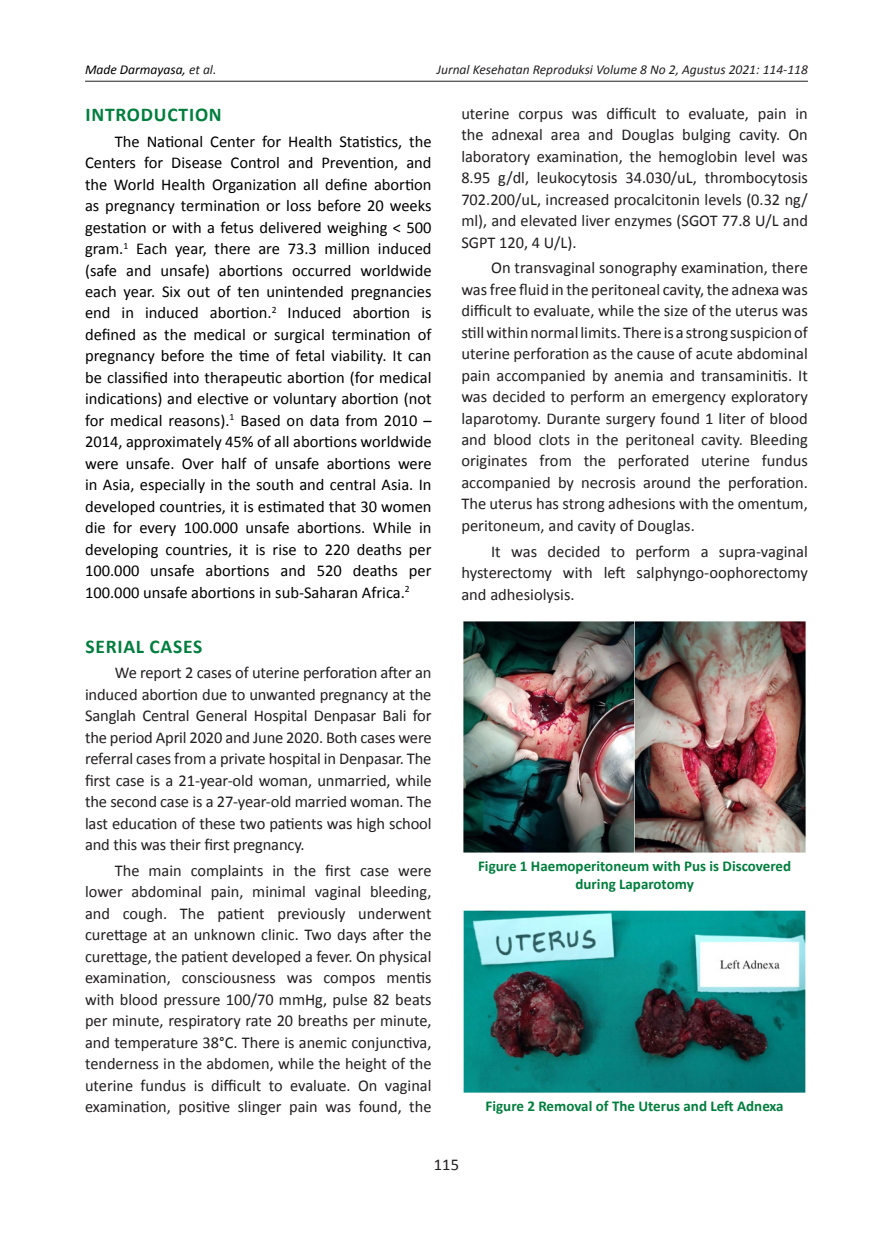
<style>
.page{position:relative;width:893px;height:1234px;background:#fff}
.page>*{position:absolute;margin:0;border:0;box-sizing:border-box;transform-origin:0 0}
.Sub-1{font:700 19.5px "Calibri";letter-spacing:.04em;color:#007e3d}
.Body-2{font:16.5px/21.5px "Calibri";color:#231f20;text-align:justify}
.Body-2-2{font:16.5px/21.5px "Calibri";color:#000;text-align:justify}
.Tabel_judul{font:700 15px/18px "Calibri";color:#007e3d;text-align:center}
.t1{font:italic 13.5px "Calibri";color:#231f20}
.t2{font:italic 13.5px "Calibri";color:#000}
.s1{color:#231f20}
</style>
<div class="page">
<hr style="left:85px;top:81px;width:723px;height:1px;background:#231f20">
<img style="left:463px;top:621px;width:343px;height:232px">
<img style="left:463px;top:910px;width:343px;height:183px">
<p class="t2" style="left:85px;top:60px;width:133px">Made Darmayasa, <span class="s1">et al.</span></p>
<p class="t1" style="left:437px;top:60px;width:373px">Jurnal Kesehatan Reproduksi Volume 8 No 2, Agustus 2021: 114-118</p>
<p class="Sub-1" style="left:85px;top:102px;width:138px">INTRODUCTION</p>
<p class="Body-2-2" style="left:85px;top:130px;width:348px;text-indent:30px">The National Center for Health Statistics, the Centers for Disease Control and Prevention, and the World Health Organization all define abortion as pregnancy termination or loss before 20 weeks gestation or with a fetus delivered weighing &lt; 500 gram.<sup>1</sup> Each year, there are 73.3 million induced (safe and unsafe) abortions occurred worldwide each year. Six out of ten unintended pregnancies end in induced abortion.<sup>2</sup> Induced abortion is defined as the medical or surgical termination of pregnancy before the time of fetal viability. It can be classified into therapeutic abortion (for medical indications) and elective or voluntary abortion (not for medical reasons).<sup>1</sup> Based on data from 2010 – 2014, approximately 45% of all abortions worldwide were unsafe. Over half of unsafe abortions were in Asia, especially in the south and central Asia. In developed countries, it is estimated that 30 women die for every 100.000 unsafe abortions. While in developing countries, it is rise to 220 deaths per 100.000 unsafe abortions and 520 deaths per 100.000 unsafe abortions in sub-Saharan Africa.<sup>2</sup></p>
<p class="Body-2" style="left:461px;top:103px;width:348px">uterine corpus was difficult to evaluate, pain in the adnexal area and Douglas bulging cavity. On laboratory examination, the hemoglobin level was 8.95 g/dl, leukocytosis 34.030/uL, thrombocytosis 702.200/uL, increased procalcitonin levels (0.32 ng/ ml), and elevated liver enzymes (SGOT 77.8 U/L and SGPT 120, 4 U/L).</p>
<p class="Body-2" style="left:461px;top:257px;width:348px;text-indent:30px">On transvaginal sonography examination, there was free fluid in the peritoneal cavity, the adnexa was difficult to evaluate, while the size of the uterus was still within normal limits. There is a strong suspicion of uterine perforation as the cause of acute abdominal pain accompanied by anemia and transaminitis. It was decided to perform an emergency exploratory laparotomy. Durante surgery found 1 liter of blood and blood clots in the peritoneal cavity. Bleeding originates from the perforated uterine fundus accompanied by necrosis around the perforation.<br>The uterus has strong adhesions with the omentum, peritoneum, and cavity of Douglas.</p>
<p class="Body-2" style="left:461px;top:540px;width:348px;text-indent:30px">It was decided to perform a supra-vaginal hysterectomy with left salphyngo-oophorectomy and adhesiolysis.</p>
<p class="Sub-1" style="left:85px;top:633px;width:118px">SERIAL CASES</p>
<p class="Body-2" style="left:85px;top:662px;width:348px;text-indent:30px">We report 2 cases of uterine perforation after an induced abortion due to unwanted pregnancy at the Sanglah Central General Hospital Denpasar Bali for the period April 2020 and June 2020. Both cases were referral cases from a private hospital in Denpasar. The first case is a 21-year-old woman, unmarried, while the second case is a 27-year-old married woman. The last education of these two patients was high school and this was their first pregnancy.</p>
<p class="Body-2" style="left:85px;top:859px;width:348px;text-indent:30px">The main complaints in the first case were lower abdominal pain, minimal vaginal bleeding, and cough. The patient previously underwent curettage at an unknown clinic. Two days after the curettage, the patient developed a fever. On physical examination, consciousness was compos mentis with blood pressure 100/70 mmHg, pulse 82 beats per minute, respiratory rate 20 breaths per minute, and temperature 38°C. There is anemic conjunctiva, tenderness in the abdomen, while the height of the uterine fundus is difficult to evaluate. On vaginal examination, positive slinger pain was found, the</p>
<p class="Body-2" style="left:434px;top:1153px;width:27px">115</p>
<p class="Tabel_judul" style="left:478px;top:856px;width:315px">Figure 1 Haemoperitoneum with Pus is Discovered during Laparotomy</p>
<p class="Tabel_judul" style="left:486px;top:1097px;width:300px">Figure 2 Removal of The Uterus and Left Adnexa</p>
</div>
